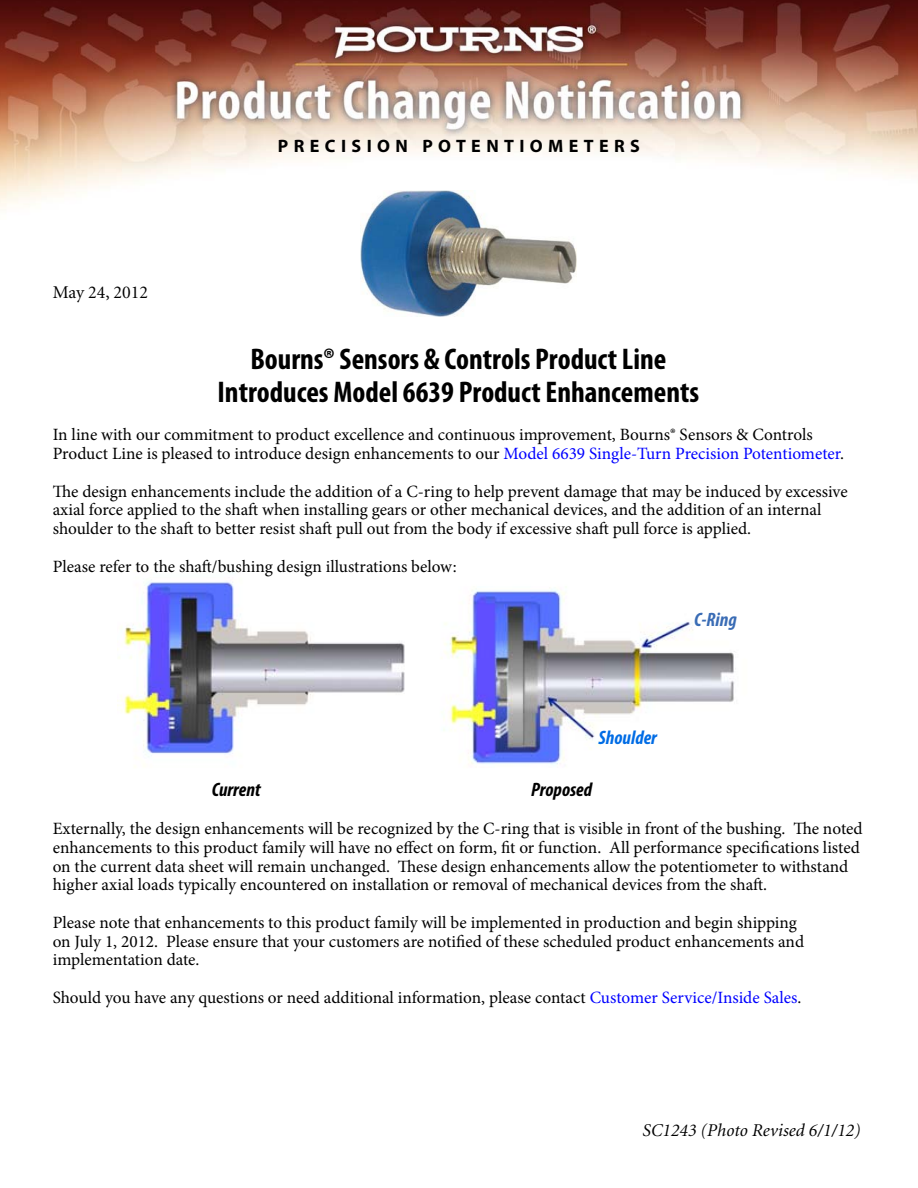
<style>
.page{position:relative;width:918px;height:1188px;background:#fff}
.page>*{position:absolute;margin:0;border:0;box-sizing:border-box;transform-origin:0 0}
.t1{font:700 condensed 30px/33px "Myriad Pro";color:#000;text-align:center}
.t2{font:italic 700 condensed 19.5px "Myriad Pro";color:#000}
.t3{font:italic 700 condensed 19.5px "Myriad Pro";color:#006ce5}
.t4{font:italic 700 condensed 19.5px "Myriad Pro";color:#3a6cb5}
.t5{font:italic 18px "Minion";color:#000}
.t6{font:700 18px "Myriad Pro";letter-spacing:.3em;color:#000}
.t7{font:18px "Minion";color:#000}
.t8{font:17.25px/18.8px "Minion Pro";color:#000}
.s1{color:#00f}
</style>
<div class="page">
<img style="left:117px;top:570px;width:619px;height:195px">
<img style="left:0;top:0;width:918px;height:207px">
<img style="left:360px;top:190px;width:216px;height:126px">
<p class="t7" style="left:53px;top:286px;width:97px">May 24, 2012</p>
<p class="t6" style="left:278px;top:135px;width:364px">PRECISION POTENTIOMETERS</p>
<h1 class="t1" style="left:218px;top:342px;width:483px">Bourns® Sensors &amp; Controls Product Line<br>Introduces Model 6639 Product Enhancements</h1>
<p class="t8" style="left:53px;top:427px;width:793px">In line with our commitment to product excellence and continuous improvement, Bourns® Sensors &amp; Controls<br>Product Line is pleased to introduce design enhancements to our <span class="s1">Model 6639 Single-Turn Precision Potentiometer</span>.</p>
<p class="t8" style="left:53px;top:483px;width:796px">The design enhancements include the addition of a C-ring to help prevent damage that may be induced by excessive axial force applied to the shaft when installing gears or other mechanical devices, and the addition of an internal shoulder to the shaft to better resist shaft pull out from the body if excessive shaft pull force is applied.</p>
<p class="t8" style="left:53px;top:558px;width:405px">Please refer to the shaft/bushing design illustrations below:</p>
<p class="t4" style="left:694px;top:612px;width:44px">C-Ring</p>
<p class="t3" style="left:598px;top:730px;width:60px">Shoulder</p>
<p class="t2" style="left:212px;top:782px;width:50px">Current</p>
<p class="t2" style="left:531px;top:782px;width:63px">Proposed</p>
<p class="t8" style="left:53px;top:821px;width:811px">Externally, the design enhancements will be recognized by the C-ring that is visible in front of the bushing. The noted enhancements to this product family will have no effect on form, fit or function. All performance specifications listed on the current data sheet will remain unchanged. These design enhancements allow the potentiometer to withstand higher axial loads typically encountered on installation or removal of mechanical devices from the shaft.</p>
<p class="t8" style="left:53px;top:914px;width:753px">Please note that enhancements to this product family will be implemented in production and begin shipping on July 1, 2012. Please ensure that your customers are notified of these scheduled product enhancements and implementation date.</p>
<p class="t8" style="left:53px;top:989px;width:750px">Should you have any questions or need additional information, please contact <span class="s1">Customer Service/Inside Sales</span>.</p>
<p class="t5" style="left:642px;top:1123px;width:220px">SC1243 (Photo Revised 6/1/12)</p>
</div>
